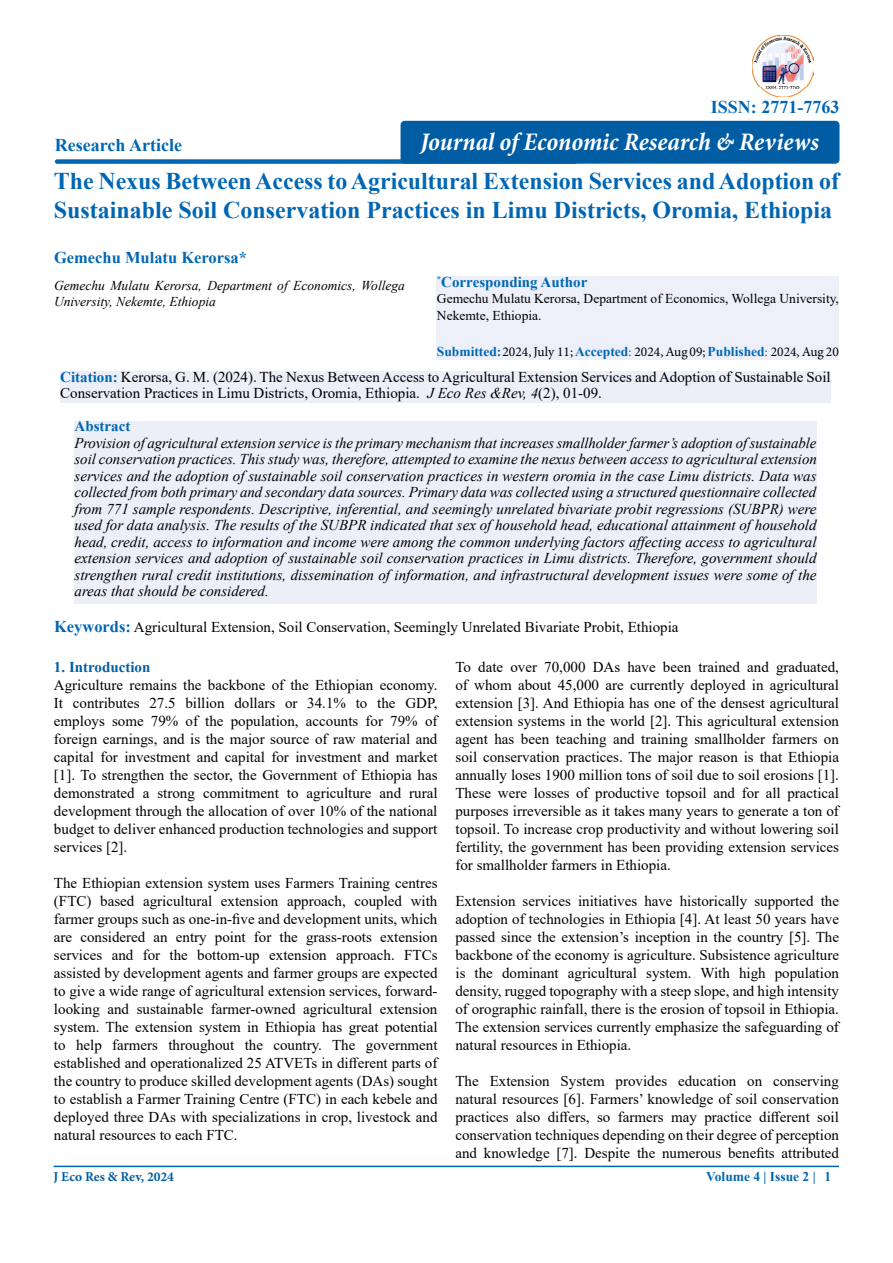
<style>
.page{position:relative;width:893px;height:1263px;background:#fff}
.page>*{position:absolute;margin:0;border:0;box-sizing:border-box;transform-origin:0 0}
.t1{font:italic 700 condensed 25.5px "Minion Pro";letter-spacing:-.005em;color:#fff}
.t2{font:700 24px/28.8px "Times New Roman";color:#0066b3}
.t3{font:700 18px "Times New Roman";color:#0066b3}
.t4{font:700 16.5px "Times New Roman";color:#0066b3}
.t5{font:15px/18px "Times New Roman";color:#000;text-align:justify}
.t6{font:italic 15px/16.5px "Times New Roman";color:#000;text-align:justify}
.t7{font:700 15px "Times New Roman";color:#0066b3}
.t8{font:700 15px "Times New Roman";color:#005ea5}
.t9{font:13.5px/16.5px "Times New Roman";color:#000}
.t10{font:italic 13.5px/16.2px "Times New Roman";color:#000}
.t11{font:13.5px "Minion Pro";color:#000}
.t12{font:700 13.5px "Minion Pro";color:#005ea5}
.t13{font:700 13.5px "Times New Roman";color:#0066b3}
.s1{font-family:"Times New Roman";font-weight:700;color:#0066b3}
.s2{color:#0066b3}
.s3{font-weight:700;color:#0066b3}
.s4{font-style:italic}
.s5{font-weight:700;font-size:16.5px;color:#0066b3}
</style>
<div class="page">
<hr style="left:54px;top:1166px;width:785px;height:1px;background:#0066b3">
<div style="left:55px;top:159px;width:522px;height:5px;background:#0066b3;border-radius:2px"></div>
<div style="left:437px;top:277px;width:402px;height:83px;background:#eef0f9"></div>
<div style="left:60px;top:371px;width:771px;height:32px;background:#eceff7"></div>
<div style="left:75px;top:421px;width:741px;height:182px;background:#eceff7"></div>
<div style="left:401px;top:121px;width:438px;height:43px;background:#005da4;border-radius:4px"></div>
<img style="left:752px;top:35px;width:62px;height:61px">
<p class="t3" style="left:55px;top:132px;width:129px">Research Article</p>
<p class="t3" style="left:711px;top:94px;width:130px">ISSN: 2771-7763</p>
<h1 class="t1" style="left:420px;top:124px;width:400px">Journal of Economic Research &amp; Reviews</h1>
<h2 class="t2" style="left:54px;top:166px;width:787px">The Nexus Between Access to Agricultural Extension Services and Adoption of<br>Sustainable Soil Conservation Practices in Limu Districts, Oromia, Ethiopia</h2>
<p class="t4" style="left:54px;top:246px;width:195px">Gemechu Mulatu Kerorsa*</p>
<p class="t7" style="left:437px;top:271px;width:152px"><sup>*</sup>Corresponding Author</p>
<p class="t9" style="left:437px;top:290px;width:404px">Gemechu Mulatu Kerorsa, Department of Economics, Wollega University,<br>Nekemte, Ethiopia.</p>
<p class="t11" style="left:437px;top:342px;width:403px"><span class="s1">Submitted:</span>2024, July 11; <span class="s1">Accepted</span><span class="s2">:</span> 2024, Aug 09; <span class="s1">Published</span><span class="s2">:</span> 2024, Aug 20</p>
<p class="t5" style="left:60px;top:368px;width:772px;line-height:16.5px"><span class="s3">Citation:</span> Kerorsa, G. M. (2024). The Nexus Between Access to Agricultural Extension Services and Adoption of Sustainable Soil<br>Conservation Practices in Limu Districts, Oromia, Ethiopia. <span class="s4">J Eco Res &amp;Rev, 4</span>(2), 01-09.</p>
<p class="t7" style="left:75px;top:415px;width:57px">Abstract</p>
<p class="t6" style="left:75px;top:434px;width:744px">Provision of agricultural extension service is the primary mechanism that increases smallholder farmer’s adoption of sustainable soil conservation practices. This study was, therefore, attempted to examine the nexus between access to agricultural extension services and the adoption of sustainable soil conservation practices in western oromia in the case Limu districts. Data was collected from both primary and secondary data sources. Primary data was collected using a structured questionnaire collected from 771 sample respondents. Descriptive, inferential, and seemingly unrelated bivariate probit regressions (SUBPR) were used for data analysis. The results of the SUBPR indicated that sex of household head, educational attainment of household head, credit, access to information and income were among the common underlying factors affecting access to agricultural extension services and adoption of sustainable soil conservation practices in Limu districts. Therefore, government should strengthen rural credit institutions, dissemination of information, and infrastructural development issues were some of the areas that should be considered.</p>
<p class="t10" style="left:54px;top:277px;width:353px">Gemechu Mulatu Kerorsa, Department of Economics, Wollega<br>University, Nekemte, Ethiopia</p>
<p class="t5" style="left:54px;top:618px;width:626px"><span class="s5">Keywords:</span> Agricultural Extension, Soil Conservation, Seemingly Unrelated Bivariate Probit, Ethiopia</p>
<p class="t8" style="left:54px;top:656px;width:98px">1. Introduction</p>
<p class="t5" style="left:54px;top:675px;width:385px">Agriculture remains the backbone of the Ethiopian economy.<br>It contributes 27.5 billion dollars or 34.1% to the GDP, employs some 79% of the population, accounts for 79% of foreign earnings, and is the major source of raw material and capital for investment and capital for investment and market [1]. To strengthen the sector, the Government of Ethiopia has demonstrated a strong commitment to agriculture and rural development through the allocation of over 10% of the national budget to deliver enhanced production technologies and support services [2].</p>
<p class="t5" style="left:54px;top:873px;width:385px">The Ethiopian extension system uses Farmers Training centres (FTC) based agricultural extension approach, coupled with farmer groups such as one-in-five and development units, which are considered an entry point for the grass-roots extension services and for the bottom-up extension approach. FTCs assisted by development agents and farmer groups are expected to give a wide range of agricultural extension services, forward&shy;looking and sustainable farmer-owned agricultural extension system. The extension system in Ethiopia has great potential to help farmers throughout the country. The government established and operationalized 25 ATVETs in different parts of the country to produce skilled development agents (DAs) sought to establish a Farmer Training Centre (FTC) in each kebele and deployed three DAs with specializations in crop, livestock and natural resources to each FTC.</p>
<p class="t5" style="left:455px;top:657px;width:385px">To date over 70,000 DAs have been trained and graduated, of whom about 45,000 are currently deployed in agricultural extension [3]. And Ethiopia has one of the densest agricultural extension systems in the world [2]. This agricultural extension agent has been teaching and training smallholder farmers on soil conservation practices. The major reason is that Ethiopia annually loses 1900 million tons of soil due to soil erosions [1].<br>These were losses of productive topsoil and for all practical purposes irreversible as it takes many years to generate a ton of topsoil. To increase crop productivity and without lowering soil fertility, the government has been providing extension services for smallholder farmers in Ethiopia.</p>
<p class="t5" style="left:455px;top:891px;width:385px">Extension services initiatives have historically supported the adoption of technologies in Ethiopia [4]. At least 50 years have passed since the extension’s inception in the country [5]. The backbone of the economy is agriculture. Subsistence agriculture is the dominant agricultural system. With high population density, rugged topography with a steep slope, and high intensity of orographic rainfall, there is the erosion of topsoil in Ethiopia.<br>The extension services currently emphasize the safeguarding of natural resources in Ethiopia.</p>
<p class="t5" style="left:455px;top:1071px;width:385px">The Extension System provides education on conserving natural resources [6]. Farmers’ knowledge of soil conservation practices also differs, so farmers may practice different soil conservation techniques depending on their degree of perception and knowledge [7]. Despite the numerous benefits attributed</p>
<p class="t12" style="left:53px;top:1167px;width:122px">J Eco Res &amp; Rev, 2024</p>
<p class="t13" style="left:706px;top:1166px;width:126px">Volume 4 | Issue 2 | 1</p>
</div>
